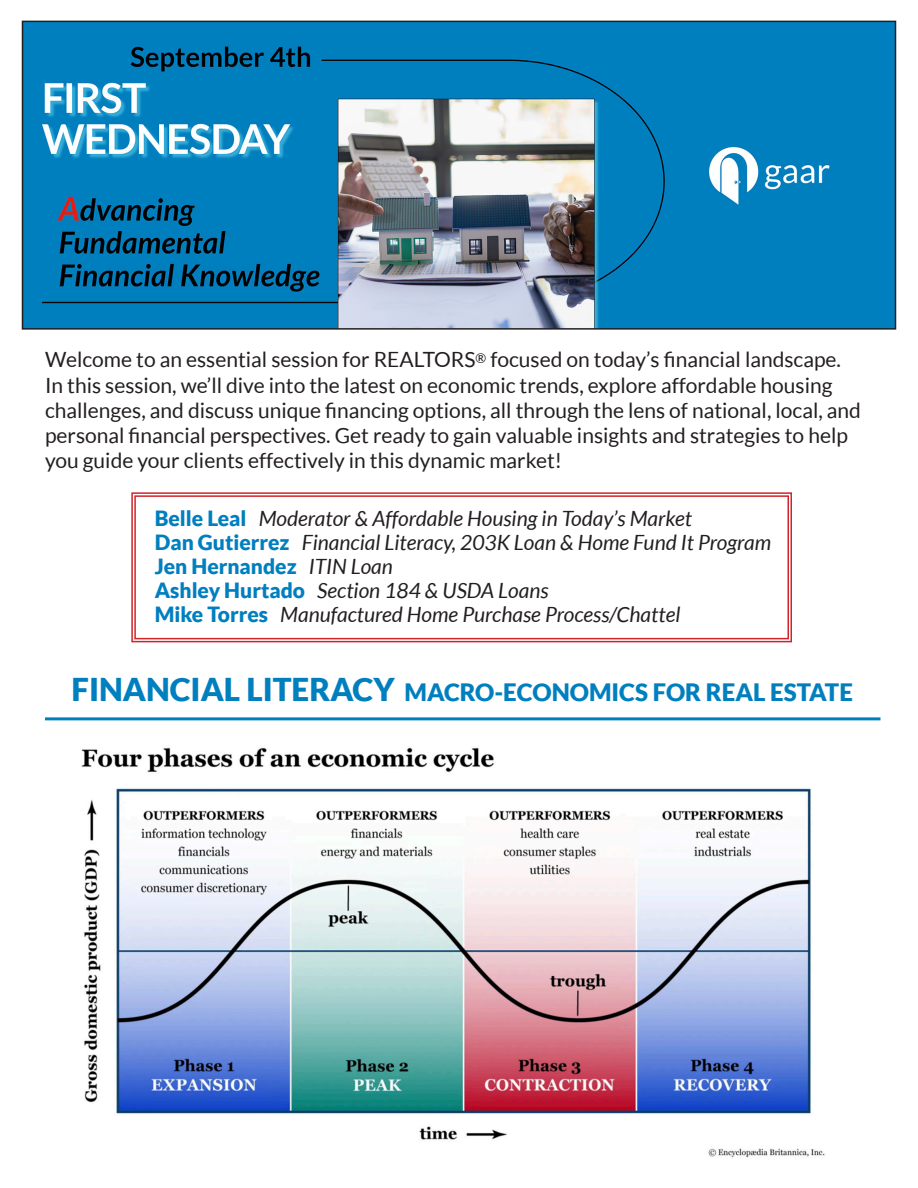
<style>
.page{position:relative;width:918px;height:1188px;background:#fff}
.page>*{position:absolute;margin:0;border:0;box-sizing:border-box;transform-origin:0 0}
.t1{font:900 24px "Lato";color:#007fbe}
.t2{font:21px/25.2px "Lato";color:#231f20}
.t3{font:italic 21px "Lato";color:#231f20}
.t4{font:900 21px "Lato";color:#007fc0}
.s1{font-weight:900;font-style:normal;color:#007fc0}
.s2{font-weight:400;font-style:italic;color:#231f20}
.s3{font-weight:900;font-style:normal;color:#007fbe}
.s4{font-size:31.5px}
</style>
<div class="page">
<img style="left:25px;top:24px;width:868px;height:303px">
<div style="left:22px;top:21px;width:874px;height:309px;border:2px solid #231f20"></div>
<img style="left:81px;top:747px;width:744px;height:411px">
<hr style="left:45px;top:717px;width:835px;height:3px;background:#007fbe">
<svg style="left:131px;top:492px;width:661px;height:151px"></svg>
<div style="left:134px;top:495px;width:655px;height:144px;border:1px solid #d1232a"></div>
<p class="t2" style="left:45px;top:347px;width:817px">Welcome to an essential session for REALTORS<sup>®</sup> focused on today’s financial landscape.<br>In this session, we’ll dive into the latest on economic trends, explore affordable housing challenges, and discuss unique financing options, all through the lens of national, local, and personal financial perspectives. Get ready to gain valuable insights and strategies to help you guide your clients effectively in this dynamic market!</p>
<p class="t3" style="left:155px;top:507px;width:539px"><span class="s1">Belle Leal</span> Moderator &amp; Affordable Housing in Today’s Market</p>
<p class="t3" style="left:155px;top:531px;width:618px"><span class="s1">Dan Gutierrez</span> Financial Literacy, 203K Loan &amp; Home Fund It Program</p>
<p class="t4" style="left:155px;top:554px;width:240px">Jen Hernandez <span class="s2">ITIN Loan</span></p>
<p class="t3" style="left:155px;top:579px;width:395px"><span class="s1">Ashley Hurtado</span> Section 184 &amp; USDA Loans</p>
<p class="t3" style="left:155px;top:603px;width:527px"><span class="s3">Mike Torres</span> Manufactured Home Purchase Process/Chattel</p>
<p class="t1" style="left:71px;top:678px;width:783px"><span class="s4">FINANCIAL LITERACY</span> MACRO-ECONOMICS FOR REAL ESTATE</p>
</div>
